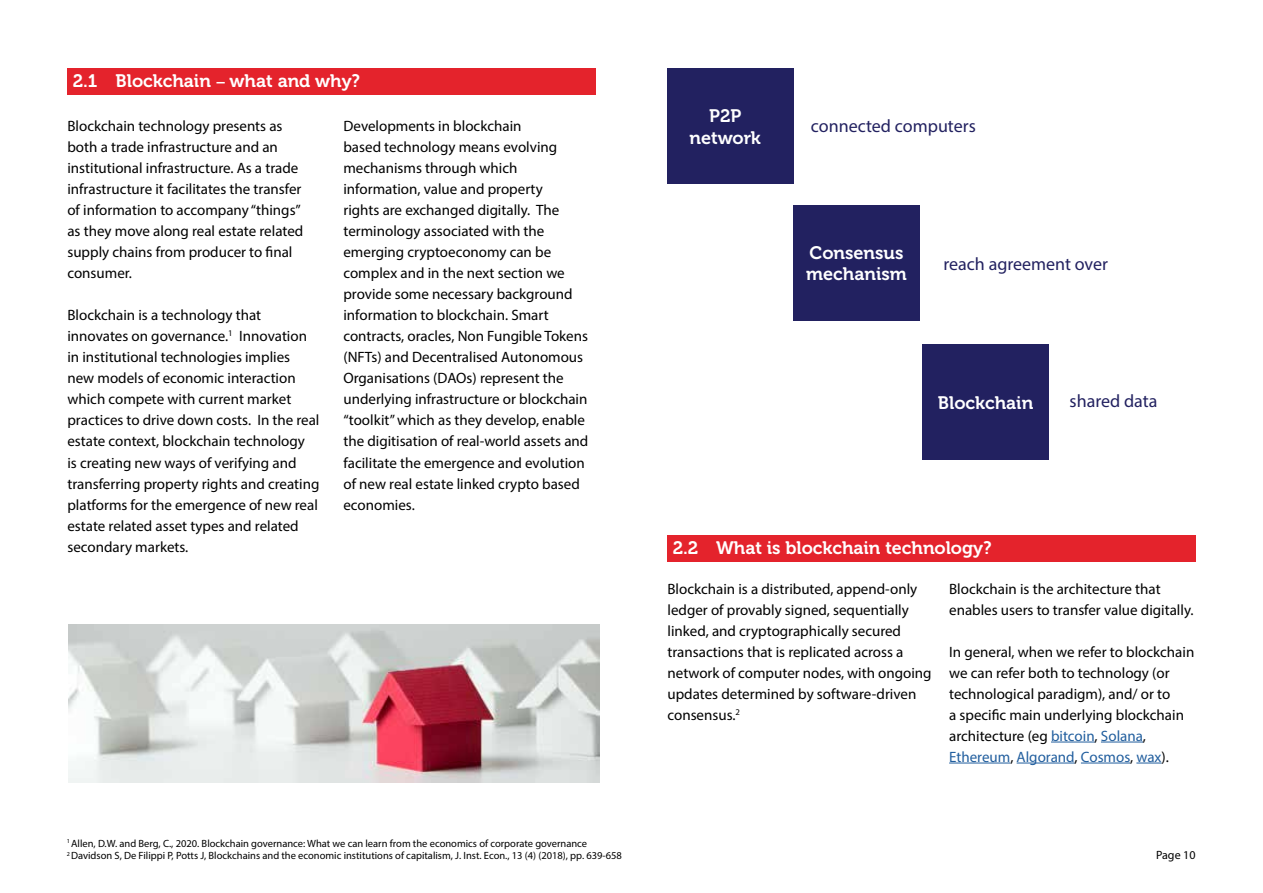
<style>
.page{position:relative;width:1263px;height:893px;background:#fff}
.page>*{position:absolute;margin:0;border:0;box-sizing:border-box;transform-origin:0 0}
.t1{font:18px/21.6px "Museo 700";color:#fff;text-align:center}
.t2{font:18px "Myriad Pro";color:#222160}
.t3{font:15px/21px "Myriad Pro";color:#000}
.t4{font:12px "Myriad Pro";color:#000}
.t5{font:10.5px/12.6px "Myriad Pro";color:#000}
.s1{font-size:15px}
.s2{color:#215e9e}
</style>
<div class="page">
<div style="left:67px;top:68px;width:528px;height:27px;background:#e4232c"></div>
<div style="left:667px;top:535px;width:528px;height:26px;background:#e4232c"></div>
<div style="left:667px;top:68px;width:126px;height:116px;background:#222160"></div>
<div style="left:793px;top:205px;width:126px;height:115px;background:#222160"></div>
<hr style="left:1051px;top:742px;width:44px;height:1px;background:#215e9e">
<hr style="left:1101px;top:742px;width:42px;height:1px;background:#215e9e">
<hr style="left:949px;top:763px;width:61px;height:1px;background:#215e9e">
<hr style="left:1017px;top:763px;width:57px;height:1px;background:#215e9e">
<hr style="left:1081px;top:763px;width:49px;height:1px;background:#215e9e">
<svg style="left:1136px;top:763px;width:25px;height:1px"></svg>
<div style="left:922px;top:345px;width:126px;height:115px;background:#222160"></div>
<img style="left:69px;top:624px;width:531px;height:158px">
<p class="t1" style="left:73px;top:70px;width:289px">2.1 Blockchain <span class="s1">–</span> what and why?</p>
<p class="t3" style="left:67px;top:116px;width:237px">Blockchain technology presents as both a trade infrastructure and an institutional infrastructure. As a trade infrastructure it facilitates the transfer of information to accompany “things” as they move along real estate related supply chains from producer to final consumer.</p>
<p class="t3" style="left:67px;top:305px;width:254px">Blockchain is a technology that innovates on governance.<sup>1</sup> Innovation in institutional technologies implies new models of economic interaction which compete with current market practices to drive down costs. In the real estate context, blockchain technology<br>is creating new ways of verifying and transferring property rights and creating platforms for the emergence of new real estate related asset types and related secondary markets.</p>
<p class="t3" style="left:343px;top:116px;width:246px">Developments in blockchain<br>based technology means evolving mechanisms through which information, value and property<br>rights are exchanged digitally. The terminology associated with the emerging cryptoeconomy can be complex and in the next section we provide some necessary background information to blockchain. Smart contracts, oracles, Non Fungible Tokens (NFTs) and Decentralised Autonomous Organisations (DAOs) represent the underlying infrastructure or blockchain “toolkit” which as they develop, enable the digitisation of real-world assets and facilitate the emergence and evolution of new real estate linked crypto based economies.</p>
<p class="t5" style="left:67px;top:836px;width:557px"><sup>1</sup> Allen, D.W. and Berg, C., 2020. Blockchain governance: What we can learn from the economics of corporate governance<br><sup>2</sup> Davidson S, De Filippi P, Potts J, Blockchains and the economic institutions of capitalism, J. Inst. Econ., 13 (4) (2018), pp. 639-658</p>
<p class="t1" style="left:690px;top:105px;width:73px">P2P network</p>
<p class="t2" style="left:811px;top:115px;width:166px">connected computers</p>
<p class="t1" style="left:806px;top:242px;width:102px;text-align:left">Consensus mechanism</p>
<p class="t2" style="left:943px;top:253px;width:166px">reach agreement over</p>
<p class="t1" style="left:938px;top:392px;width:97px">Blockchain</p>
<p class="t2" style="left:1069px;top:390px;width:89px">shared data</p>
<p class="t1" style="left:673px;top:537px;width:320px">2.2 What is blockchain technology?</p>
<p class="t3" style="left:667px;top:578px;width:266px">Blockchain is a distributed, append-only ledger of provably signed, sequentially linked, and cryptographically secured transactions that is replicated across a network of computer nodes, with ongoing updates determined by software-driven consensus.<sup>2</sup></p>
<p class="t3" style="left:949px;top:578px;width:246px">Blockchain is the architecture that enables users to transfer value digitally.</p>
<p class="t3" style="left:949px;top:641px;width:247px">In general, when we refer to blockchain we can refer both to technology (or technological paradigm), and/ or to<br>a specific main underlying blockchain architecture (eg <span class="s2">bitcoin</span>, <span class="s2">Solana</span>, <span class="s2">Ethereum</span>, <span class="s2">Algorand</span>, <span class="s2">Cosmos</span>, <span class="s2">wax</span>).</p>
<p class="t4" style="left:1156px;top:848px;width:41px">Page 10</p>
</div>
